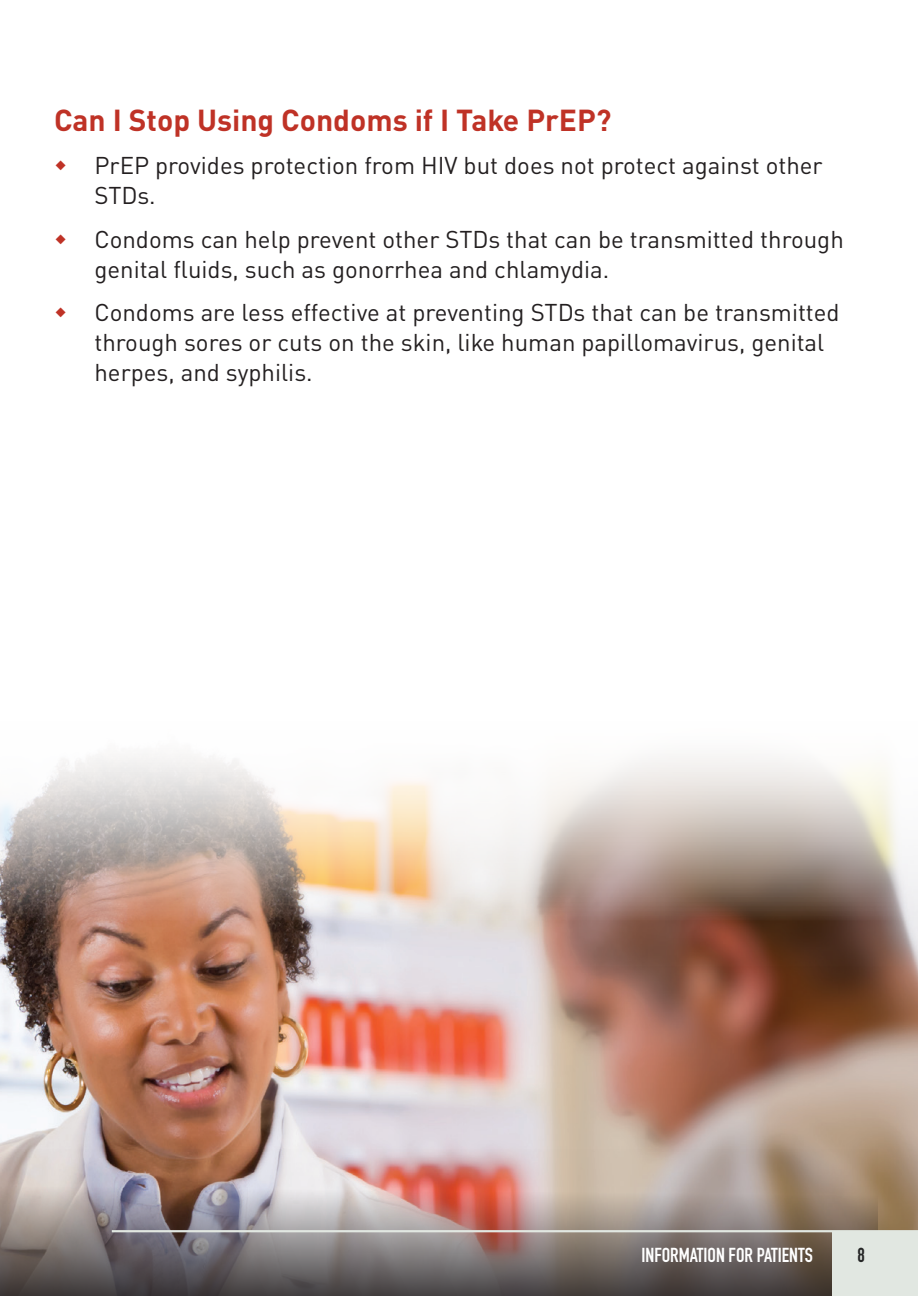
<style>
.page{position:relative;width:918px;height:1296px;background:#fff}
.page>*{position:absolute;margin:0;border:0;box-sizing:border-box;transform-origin:0 0}
.t1{font:700 30px "DIN Pro";color:#bf3226}
.t2{font:24px/30px "DIN Pro";color:#231f20}
.t3{font:700 20.1px "DIN Condensed";color:#fff}
.t4{font:700 20.1px "DIN Condensed";color:#252626}
</style>
<div class="page">
<img style="left:0;top:966px;width:918px;height:264px">
<img style="left:0;top:754px;width:918px;height:212px">
<img style="left:0;top:1150px;width:878px;height:146px">
<div style="left:832px;top:1232px;width:86px;height:64px;background:#e1e7e1"></div>
<hr style="left:112px;top:1230px;width:806px;height:2px;background:#e1e7e1">
<h3 class="t1" style="left:54px;top:97px;width:559px">Can I Stop Using Condoms if I Take PrEP?</h3>
<p class="t2" style="left:94px;top:149px;width:730px">PrEP provides protection from HIV but does not protect against other<br>STDs.</p>
<p class="t2" style="left:94px;top:223px;width:751px">Condoms can help prevent other STDs that can be transmitted through genital fluids, such as gonorrhea and chlamydia.</p>
<p class="t2" style="left:94px;top:296px;width:747px">Condoms are less effective at preventing STDs that can be transmitted through sores or cuts on the skin, like human papillomavirus, genital herpes, and syphilis.</p>
<p class="t3" style="left:641px;top:1242px;width:173px">INFORMATION FOR PATIENTS</p>
<p class="t4" style="left:857px;top:1242px;width:9px">8</p>
</div>
